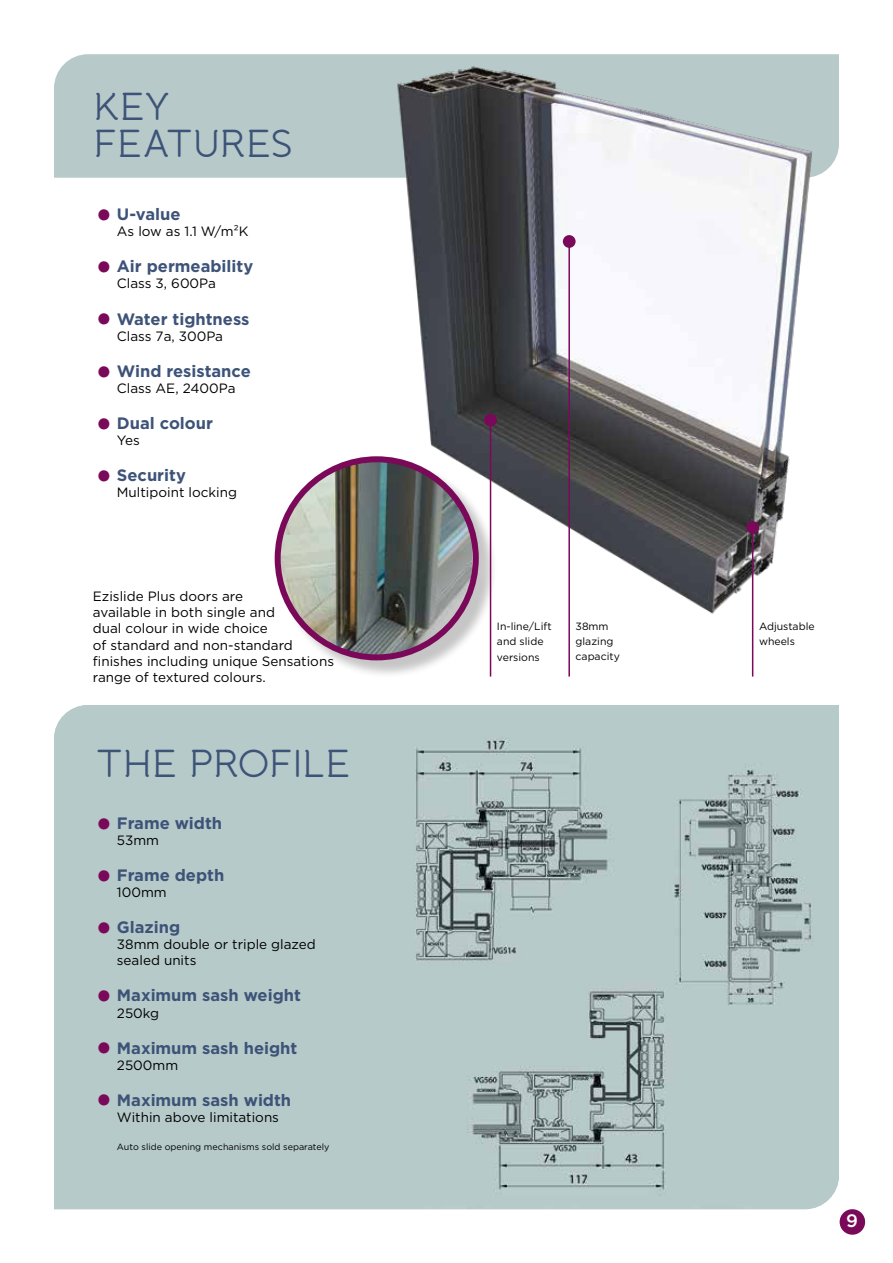
<style>
.page{position:relative;width:893px;height:1263px;background:#fff}
.page>*{position:absolute;margin:0;border:0;box-sizing:border-box;transform-origin:0 0}
.t1{font:42px/52.1px "Minion Pro";color:#7b0959;text-align:justify}
.t2{font:39px/37.5px "Banda";letter-spacing:-.02em;color:#3d5378}
.t3{font:500 18px "Gotham";color:#fff}
.t4{font:700 16.5px "Gotham";color:#3d5378}
.t5{font:13.5px/16.2px "Gotham";color:#000}
.t6{font:10.5px/15px "Gotham";color:#000}
.t7{font:9px "Gotham";color:#000}
.s1{font-family:"Minion Pro";font-weight:400;font-size:42px;color:#7b0959}
</style>
<div class="page">
<div style="left:54px;top:54px;width:785px;height:124px;background:#b7cac9"></div>
<img style="left:377px;top:54px;width:449px;height:622px">
<img style="left:54px;top:705px;width:785px;height:504px">
<div style="left:840px;top:1209px;width:25px;height:26px;background:#7b0959;border-radius:50%"></div>
<div style="left:277px;top:458px;width:220px;height:221px;background:#000;opacity:.23"></div>
<img style="left:278px;top:459px;width:194px;height:198px">
<div style="left:275px;top:456px;width:204px;height:204px;border:6px solid #7b0959;border-radius:50%"></div>
<hr style="left:568px;top:241px;width:2px;height:435px;background:#7b0959">
<div style="left:563px;top:235px;width:13px;height:13px;background:#7b0959;border-radius:50%"></div>
<hr style="left:490px;top:420px;width:1px;height:256px;background:#7b0959">
<div style="left:484px;top:414px;width:13px;height:12px;background:#7b0959;border-radius:50%"></div>
<hr style="left:752px;top:527px;width:1px;height:149px;background:#7b0959">
<div style="left:746px;top:521px;width:13px;height:13px;background:#7b0959;border-radius:50%"></div>
<h2 class="t2" style="left:93px;top:91px;width:202px">KEY<br>FEATURES</h2>
<p class="t4" style="left:117px;top:207px;width:65px">U-value</p>
<p class="t5" style="left:117px;top:224px;width:133px">As low as 1.1 W/m2K</p>
<p class="t4" style="left:117px;top:259px;width:138px">Air permeability</p>
<p class="t5" style="left:117px;top:276px;width:101px">Class 3, 600Pa</p>
<p class="t4" style="left:117px;top:311px;width:134px">Water tightness</p>
<p class="t5" style="left:117px;top:328px;width:108px">Class 7a, 300Pa</p>
<p class="t4" style="left:117px;top:363px;width:135px">Wind resistance</p>
<p class="t5" style="left:117px;top:381px;width:120px">Class AE, 2400Pa</p>
<p class="t4" style="left:117px;top:416px;width:98px">Dual colour</p>
<p class="t5" style="left:117px;top:433px;width:24px">Yes</p>
<p class="t4" style="left:117px;top:468px;width:71px">Security</p>
<p class="t5" style="left:117px;top:485px;width:122px">Multipoint locking</p>
<h1 class="t1" style="left:96px;top:184px;width:18px">• • • • • •</h1>
<p class="t5" style="left:93px;top:589px;width:243px">Ezislide Plus doors are<br>available in both single and<br>dual colour in wide choice<br>of standard and non-standard finishes including unique Sensations range of textured colours.</p>
<h2 class="t2" style="left:96px;top:748px;width:256px">THE PROFILE</h2>
<p class="t4" style="left:96px;top:815px;width:128px"><span class="s1">•</span> Frame width</p>
<p class="t5" style="left:117px;top:832px;width:44px">53mm</p>
<p class="t4" style="left:117px;top:868px;width:109px">Frame depth</p>
<p class="t5" style="left:117px;top:885px;width:51px">100mm</p>
<p class="t4" style="left:117px;top:920px;width:65px">Glazing</p>
<p class="t5" style="left:117px;top:937px;width:200px">38mm double or triple glazed sealed units</p>
<p class="t4" style="left:117px;top:988px;width:186px">Maximum sash weight</p>
<p class="t5" style="left:117px;top:1005px;width:44px">250kg</p>
<p class="t4" style="left:117px;top:1040px;width:182px">Maximum sash height</p>
<p class="t5" style="left:117px;top:1057px;width:63px">2500mm</p>
<p class="t4" style="left:117px;top:1093px;width:176px">Maximum sash width</p>
<p class="t5" style="left:117px;top:1110px;width:164px">Within above limitations</p>
<p class="t7" style="left:117px;top:1143px;width:214px">Auto slide opening mechanisms sold separately</p>
<h1 class="t1" style="left:96px;top:844px;width:18px">• •</h1>
<h1 class="t1" style="left:96px;top:965px;width:18px">• • •</h1>
<p class="t6" style="left:497px;top:620px;width:56px">In-line/Lift and slide versions</p>
<p class="t6" style="left:576px;top:620px;width:46px">38mm glazing capacity</p>
<p class="t6" style="left:759px;top:620px;width:57px">Adjustable wheels</p>
<h3 class="t3" style="left:846px;top:1213px;width:13px">9</h3>
</div>
